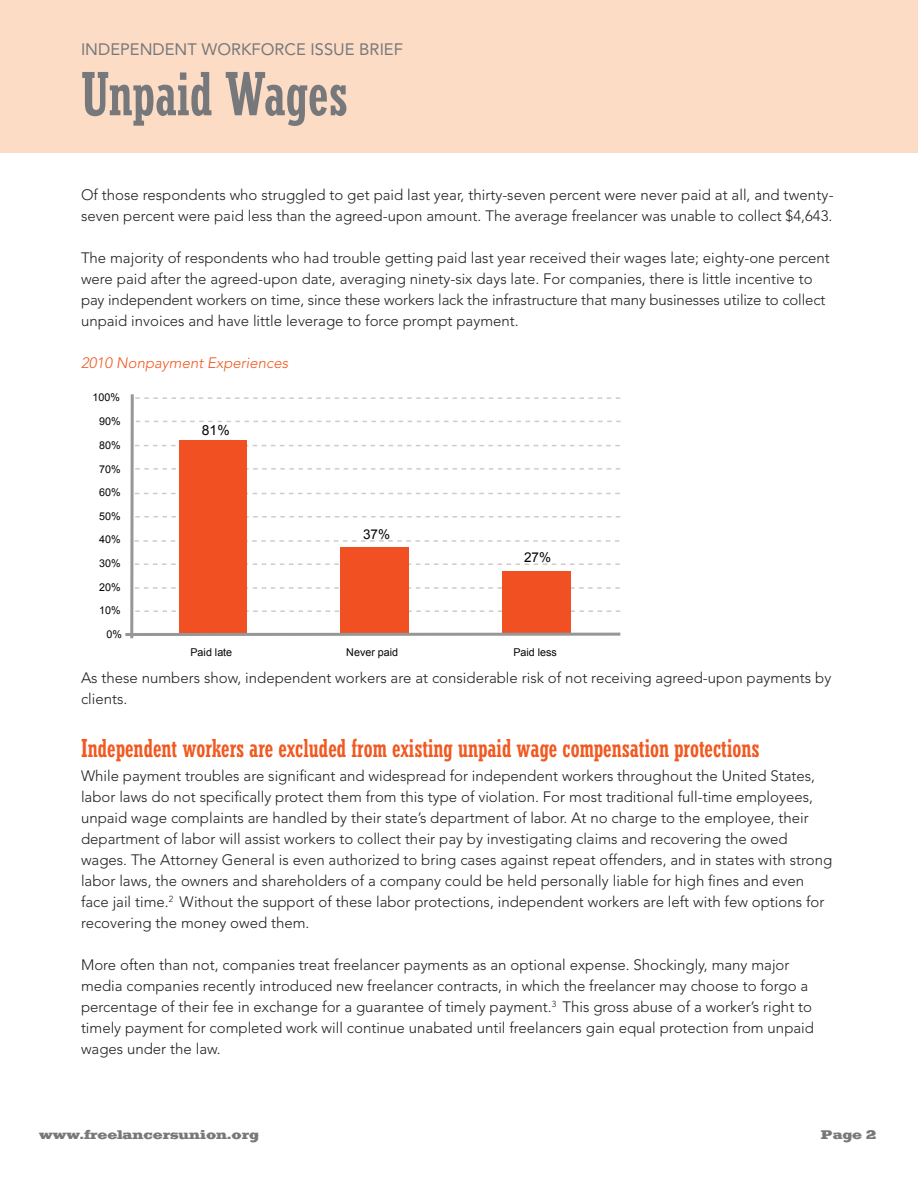
<style>
.page{position:relative;width:918px;height:1188px;background:#fff}
.page>*{position:absolute;margin:0;border:0;box-sizing:border-box;transform-origin:0 0}
.t1{font:500 condensed 64.95px "Stymie T";color:#76787b}
.t2{font:500 condensed 27px "Stymie T";color:#f15921}
.t3{font:16.5px "Avenir";color:#76787b}
.t4{font:300 15px/21px "Avenir";color:#231f20}
.t5{font:italic 300 15px "Avenir";color:#f15921}
.t6{font:13.8px "Arial";color:#050504}
.t7{font:13.5px "Saddlebag";color:#76787b}
.t8{font:13.5px "Arial";color:#050504}
.t9{font:10.8px "Arial";color:#050504}
</style>
<div class="page">
<div style="left:0;top:0;width:918px;height:153px;background:#fddcc5"></div>
<svg style="left:130px;top:394px;width:491px;height:245px"></svg>
<div style="left:180px;top:440px;width:67px;height:195px;background:#f15022"></div>
<div style="left:341px;top:547px;width:68px;height:87px;background:#f15022"></div>
<div style="left:503px;top:571px;width:68px;height:62px;background:#f15022"></div>
<hr style="left:127px;top:633px;width:492px;height:3px;background:#979797">
<p class="t3" style="left:81px;top:40px;width:323px">INDEPENDENT WORKFORCE ISSUE BRIEF</p>
<p class="t1" style="left:81px;top:56px;width:268px">Unpaid Wages</p>
<p class="t4" style="left:81px;top:185px;width:754px">Of those respondents who struggled to get paid last year, thirty-seven percent were never paid at all, and twenty&shy;seven percent were paid less than the agreed-upon amount. The average freelancer was unable to collect $4,643.</p>
<p class="t4" style="left:81px;top:248px;width:750px">The majority of respondents who had trouble getting paid last year received their wages late; eighty-one percent were paid after the agreed-upon date, averaging ninety-six days late. For companies, there is little incentive to pay independent workers on time, since these workers lack the infrastructure that many businesses utilize to collect unpaid invoices and have little leverage to force prompt payment.</p>
<p class="t5" style="left:81px;top:354px;width:209px">2010 Nonpayment Experiences</p>
<p class="t9" style="left:92px;top:391px;width:29px">100%</p>
<p class="t9" style="left:99px;top:414px;width:23px">90%</p>
<p class="t9" style="left:99px;top:438px;width:23px">80%</p>
<p class="t9" style="left:99px;top:462px;width:23px">70%</p>
<p class="t9" style="left:99px;top:485px;width:23px">60%</p>
<p class="t9" style="left:99px;top:509px;width:23px">50%</p>
<p class="t9" style="left:99px;top:532px;width:23px">40%</p>
<p class="t9" style="left:99px;top:556px;width:23px">30%</p>
<p class="t9" style="left:99px;top:580px;width:23px">20%</p>
<p class="t9" style="left:99px;top:604px;width:23px">10%</p>
<p class="t9" style="left:106px;top:627px;width:17px">0%</p>
<p class="t6" style="left:202px;top:421px;width:29px">81%</p>
<p class="t8" style="left:363px;top:525px;width:29px">37%</p>
<p class="t8" style="left:524px;top:548px;width:29px">27%</p>
<p class="t9" style="left:190px;top:645px;width:43px">Paid late</p>
<p class="t9" style="left:346px;top:645px;width:53px">Never paid</p>
<p class="t9" style="left:513px;top:645px;width:45px">Paid less</p>
<p class="t4" style="left:81px;top:668px;width:752px">As these numbers show, independent workers are at considerable risk of not receiving agreed-upon payments by clients.</p>
<p class="t2" style="left:81px;top:732px;width:680px">Independent workers are excluded from existing unpaid wage compensation protections</p>
<p class="t4" style="left:81px;top:765px;width:736px">While payment troubles are significant and widespread for independent workers throughout the United States, labor laws do not specifically protect them from this type of violation. For most traditional full-time employees, unpaid wage complaints are handled by their state’s department of labor. At no charge to the employee, their</p>
<p class="t4" style="left:81px;top:828px;width:753px">department of labor will assist workers to collect their pay by investigating claims and recovering the owed wages. The Attorney General is even authorized to bring cases against repeat offenders, and in states with strong labor laws, the owners and shareholders of a company could be held personally liable for high fines and even face jail time.<sup>2</sup> Without the support of these labor protections, independent workers are left with few options for recovering the money owed them.</p>
<p class="t4" style="left:81px;top:954px;width:710px">More often than not, companies treat freelancer payments as an optional expense. Shockingly, many major</p>
<p class="t4" style="left:81px;top:975px;width:735px">media companies recently introduced new freelancer contracts, in which the freelancer may choose to forgo a percentage of their fee in exchange for a guarantee of timely payment.<sup>3</sup> This gross abuse of a worker’s right to timely payment for completed work will continue unabated until freelancers gain equal protection from unpaid wages under the law.</p>
<p class="t7" style="left:39px;top:1126px;width:221px">www.freelancersunion.org</p>
<p class="t7" style="left:821px;top:1126px;width:57px">Page 2</p>
</div>
